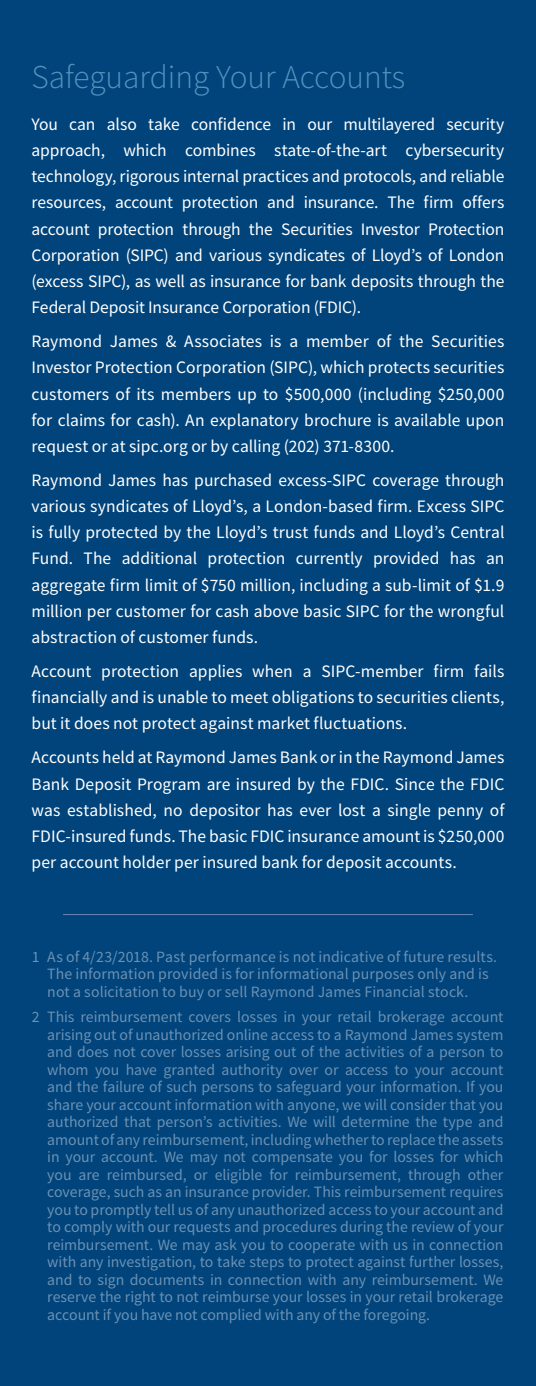
<style>
.page{position:relative;width:536px;height:1386px;background:#00447b}
.page>*{position:absolute;margin:0;border:0;box-sizing:border-box;transform-origin:0 0}
.subhead-001{font:300 33.25px "Source Sans Pro";color:#5292bd}
.Hedge___Disclaimer{font:17.5px/26.2px "Source Sans Pro";color:#fff;text-align:justify}
.t1{font:15.75px/17.5px "Source Sans Pro";letter-spacing:.005em;color:#d9dfec}
</style>
<div class="page">
<hr style="left:63px;top:914px;width:409px;height:1px;background:#6988b2">
<p class="subhead-001" style="left:32px;top:57px;width:375px">Safeguarding Your Accounts</p>
<p class="Hedge___Disclaimer" style="left:32px;top:111px;width:474px">You can also take confidence in our multilayered security approach, which combines state-of-the-art cybersecurity technology, rigorous internal practices and protocols, and reliable resources, account protection and insurance. The firm offers account protection through the Securities Investor Protection Corporation (SIPC) and various syndicates of Lloyd’s of London (excess SIPC), as well as insurance for bank deposits through the Federal Deposit Insurance Corporation (FDIC).</p>
<p class="Hedge___Disclaimer" style="left:32px;top:328px;width:474px">Raymond James &amp; Associates is a member of the Securities Investor Protection Corporation (SIPC), which protects securities customers of its members up to $500,000 (including $250,000 for claims for cash). An explanatory brochure is available upon request or at sipc.org or by calling (202) 371-8300.</p>
<p class="Hedge___Disclaimer" style="left:32px;top:467px;width:474px">Raymond James has purchased excess-SIPC coverage through various syndicates of Lloyd’s, a London-based firm. Excess SIPC is fully protected by the Lloyd’s trust funds and Lloyd’s Central Fund. The additional protection currently provided has an aggregate firm limit of $750 million, including a sub-limit of $1.9 million per customer for cash above basic SIPC for the wrongful abstraction of customer funds.</p>
<p class="Hedge___Disclaimer" style="left:32px;top:658px;width:474px">Account protection applies when a SIPC-member firm fails financially and is unable to meet obligations to securities clients, but it does not protect against market fluctuations.</p>
<p class="Hedge___Disclaimer" style="left:32px;top:744px;width:474px">Accounts held at Raymond James Bank or in the Raymond James Bank Deposit Program are insured by the FDIC. Since the FDIC was established, no depositor has ever lost a single penny of FDIC-insured funds. The basic FDIC insurance amount is $250,000 per account holder per insured bank for deposit accounts.</p>
<p class="t1" style="left:47px;top:948px;width:451px;text-indent:-16px">1 As of 4/23/2018. Past performance is not indicative of future results.<br>The information provided is for informational purposes only and is not a solicitation to buy or sell Raymond James Financial stock.</p>
<p class="t1" style="left:47px;top:1008px;width:457px;text-align:justify;text-indent:-16px">2 This reimbursement covers losses in your retail brokerage account arising out of unauthorized online access to a Raymond James system and does not cover losses arising out of the activities of a person to whom you have granted authority over or access to your account and the failure of such persons to safeguard your information. If you share your account information with anyone, we will consider that you authorized that person’s activities. We will determine the type and amount of any reimbursement, including whether to replace the assets in your account. We may not compensate you for losses for which you are reimbursed, or eligible for reimbursement, through other coverage, such as an insurance provider. This reimbursement requires you to promptly tell us of any unauthorized access to your account and to comply with our requests and procedures during the review of your reimbursement. We may ask you to cooperate with us in connection with any investigation, to take steps to protect against further losses, and to sign documents in connection with any reimbursement. We reserve the right to not reimburse your losses in your retail brokerage account if you have not complied with any of the foregoing.</p>
</div>
